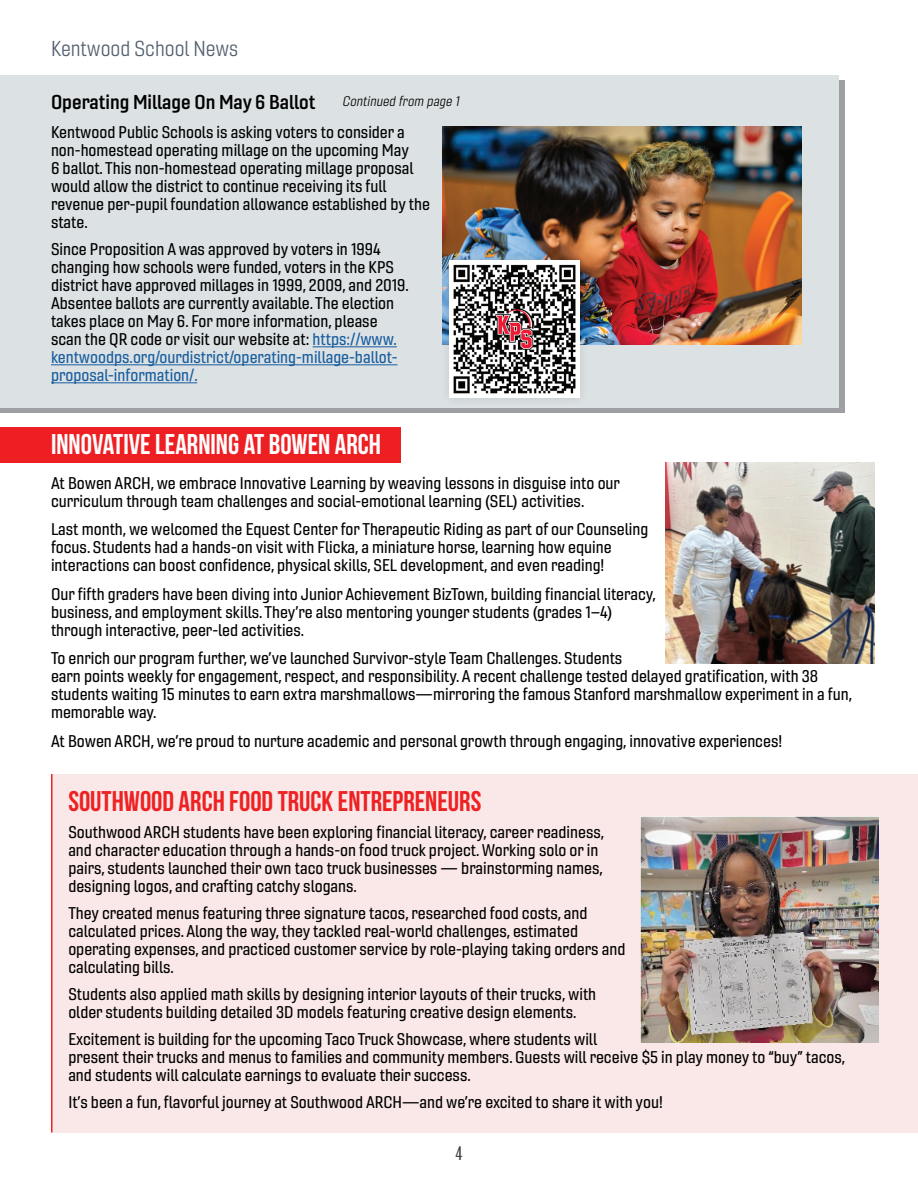
<style>
.page{position:relative;width:918px;height:1188px;background:#fff}
.page>*{position:absolute;margin:0;border:0;box-sizing:border-box;transform-origin:0 0}
.t1{font:28.5px "Bebas Neue";color:#ee2123}
.t2{font:28.5px "Bebas Neue";color:#fff}
.t3{font:21px "Gineso Nor Boo";color:#536070}
.t4{font:19.5px "Gineso Nor Dem";color:#000}
.t5{font:200 18px "Balboa";color:#3e3e3f}
.t6{font:16.5px/18px "Gineso Nor Med";color:#000}
.t7{font:italic 13.5px "Gineso Nor Boo";color:#040503}
.s1{color:#175d9e}
</style>
<div class="page">
<div style="left:0;top:80px;width:844px;height:333px;background:#9d9fa2"></div>
<div style="left:0;top:427px;width:400px;height:36px;background:#ee1f23"></div>
<div style="left:0;top:75px;width:839px;height:333px;background:#dce1e4"></div>
<img style="left:666px;top:463px;width:209px;height:200px">
<hr style="left:313px;top:346px;width:84px;height:1px;background:#175d9e">
<hr style="left:51px;top:364px;width:347px;height:1px;background:#175d9e">
<hr style="left:51px;top:382px;width:146px;height:1px;background:#175d9e">
<img style="left:443px;top:126px;width:358px;height:219px">
<div style="left:439px;top:250px;width:151px;height:158px;background:#231f20;opacity:.14"></div>
<img style="left:450px;top:260px;width:129px;height:137px">
<div style="left:51px;top:774px;width:867px;height:358px;background:#fae8e8"></div>
<hr style="left:51px;top:774px;width:1px;height:358px;background:#ee2123">
<img style="left:641px;top:816px;width:238px;height:226px">
<p class="t3" style="left:51px;top:36px;width:189px">Kentwood School News</p>
<p class="t4" style="left:51px;top:89px;width:266px">Operating Millage On May 6 Ballot</p>
<p class="t7" style="left:342px;top:93px;width:121px">Continued from page 1</p>
<p class="t6" style="left:51px;top:123px;width:380px">Kentwood Public Schools is asking voters to consider a non-homestead operating millage on the upcoming May<br>6 ballot. This non-homestead operating millage proposal would allow the district to continue receiving its full revenue per-pupil foundation allowance established by the state.</p>
<p class="t6" style="left:51px;top:240px;width:359px">Since Proposition A was approved by voters in 1994 changing how schools were funded, voters in the KPS district have approved millages in 1999, 2009, and 2019.<br>Absentee ballots are currently available. The election takes place on May 6. For more information, please scan the QR code or visit our website at: <span class="s1">https://www. kentwoodps.org/ourdistrict/operating-millage-ballot&shy;proposal-information/.</span></p>
<h1 class="t2" style="left:51px;top:429px;width:331px">INNOVATIVE LEARNING AT BOWEN ARCH</h1>
<p class="t6" style="left:51px;top:474px;width:571px">At Bowen ARCH, we embrace Innovative Learning by weaving lessons in disguise into our curriculum through team challenges and social-emotional learning (SEL) activities.</p>
<p class="t6" style="left:51px;top:521px;width:599px">Last month, we welcomed the Equest Center for Therapeutic Riding as part of our Counseling focus. Students had a hands-on visit with Flicka, a miniature horse, learning how equine interactions can boost confidence, physical skills, SEL development, and even reading!</p>
<p class="t6" style="left:51px;top:585px;width:606px">Our fifth graders have been diving into Junior Achievement BizTown, building financial literacy, business, and employment skills. They’re also mentoring younger students (grades 1–4) through interactive, peer-led activities.</p>
<p class="t6" style="left:51px;top:650px;width:803px">To enrich our program further, we’ve launched Survivor-style Team Challenges. Students<br>earn points weekly for engagement, respect, and responsibility. A recent challenge tested delayed gratification, with 38 students waiting 15 minutes to earn extra marshmallows—mirroring the famous Stanford marshmallow experiment in a fun, memorable way.</p>
<p class="t6" style="left:51px;top:732px;width:733px">At Bowen ARCH, we’re proud to nurture academic and personal growth through engaging, innovative experiences!</p>
<h1 class="t1" style="left:68px;top:785px;width:415px">SOUTHWOOD ARCH FOOD TRUCK ENTREPRENEURS</h1>
<p class="t6" style="left:68px;top:823px;width:538px">Southwood ARCH students have been exploring financial literacy, career readiness, and character education through a hands-on food truck project. Working solo or in pairs, students launched their own taco truck businesses — brainstorming names, designing logos, and crafting catchy slogans.</p>
<p class="t6" style="left:68px;top:904px;width:559px">They created menus featuring three signature tacos, researched food costs, and calculated prices. Along the way, they tackled real-world challenges, estimated operating expenses, and practiced customer service by role-playing taking orders and calculating bills.</p>
<p class="t6" style="left:68px;top:985px;width:529px">Students also applied math skills by designing interior layouts of their trucks, with older students building detailed 3D models featuring creative design elements.</p>
<p class="t6" style="left:68px;top:1030px;width:779px">Excitement is building for the upcoming Taco Truck Showcase, where students will<br>present their trucks and menus to families and community members. Guests will receive $5 in play money to “buy” tacos, and students will calculate earnings to evaluate their success.</p>
<p class="t6" style="left:68px;top:1093px;width:596px">It’s been a fun, flavorful journey at Southwood ARCH—and we’re excited to share it with you!</p>
<p class="t5" style="left:455px;top:1144px;width:9px">4</p>
</div>
